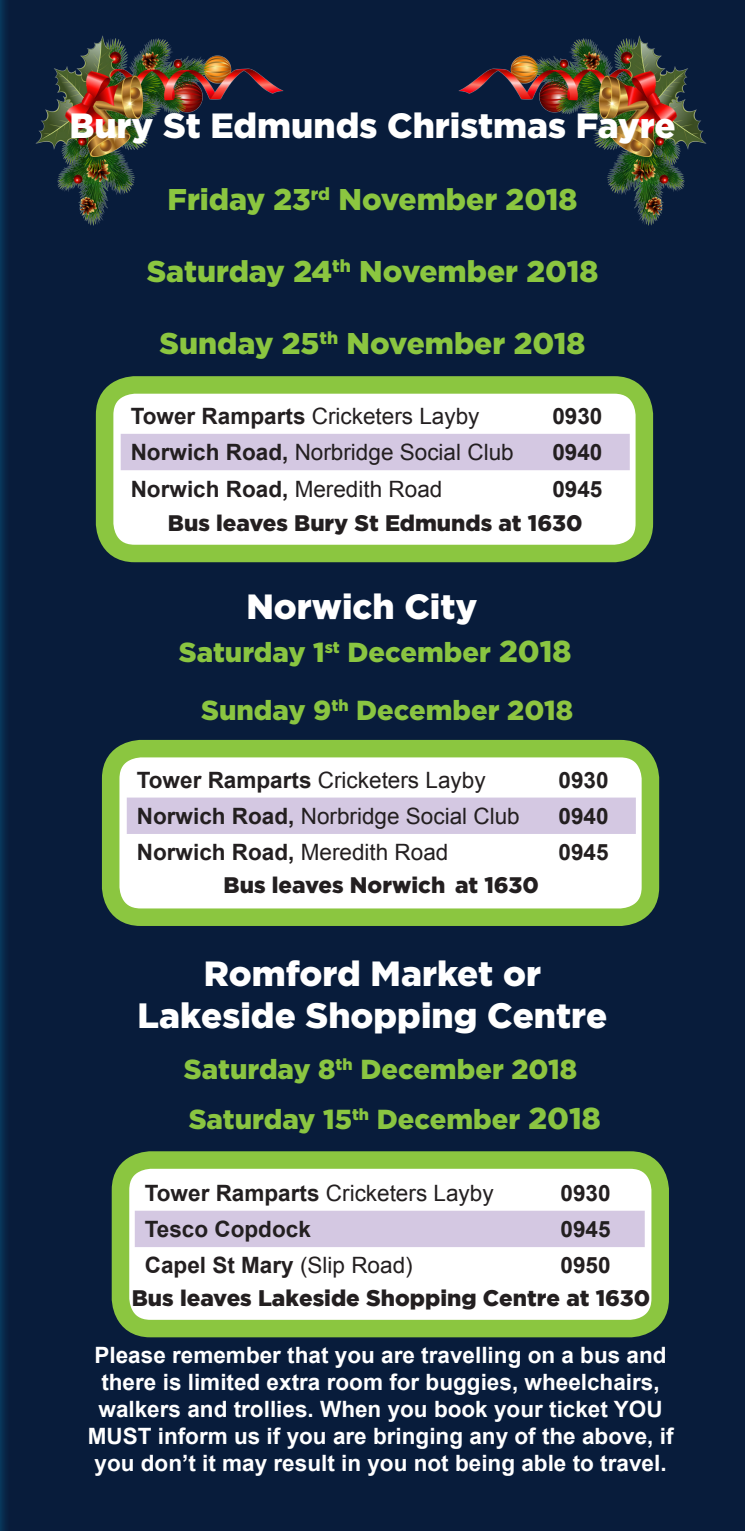
<style>
.page{position:relative;width:745px;height:1531px;background:#fff}
.page>*{position:absolute;margin:0;border:0;box-sizing:border-box;transform-origin:0 0}
.t1{font:900 35px "Gotham";color:#fff}
.t2{font:900 35px "Gotham";color:#fff}
.t3{font:900 30px "Gotham";color:#8bc640}
.t4{font:900 27.5px "Gotham";color:#8ac541}
.t5{font:700 22.5px/27px "Arial";color:#fff;text-align:center}
.t6{font:22.5px "Arial";color:#231f20}
.t7{font:700 22.5px "Arial";color:#231f20}
.t8{font:900 22.5px "Gotham";color:#231f20}
.t9{font:900 22.5px "Gotham";color:#231f20}
.s1{font-weight:700}
.s2{font-weight:400}
.s3{color:#8bc640}
.s4{font-size:30px}
.s5{color:#8fc540}
.s6{font-style:inherit}
</style>
<div class="page">
<div style="left:0;top:0;width:744px;height:1531px;background:#081c3b"></div>
<img style="left:458px;top:35px;width:248px;height:190px">
<img style="left:35px;top:35px;width:248px;height:190px">
<div style="left:111px;top:749px;width:539px;height:168px;background:#fff;border-radius:30px"></div>
<div style="left:102px;top:740px;width:556px;height:186px;border:18px solid #8bc640;border-radius:30px"></div>
<div style="left:127px;top:797px;width:508px;height:37px;background:#d4c8e2"></div>
<div style="left:105px;top:385px;width:539px;height:168px;background:#fff;border-radius:30px"></div>
<div style="left:96px;top:376px;width:556px;height:186px;border:18px solid #8bc640;border-radius:30px"></div>
<div style="left:121px;top:434px;width:508px;height:36px;background:#d4c8e2"></div>
<div style="left:120px;top:1160px;width:539px;height:168px;background:#fff;border-radius:30px"></div>
<div style="left:112px;top:1151px;width:556px;height:186px;border:18px solid #8bc640;border-radius:30px"></div>
<div style="left:135px;top:1210px;width:509px;height:37px;background:#d4c8e2"></div>
<p class="t1" style="left:69px;top:105px;width:607px">Bury St Edmunds Christmas Fayre</p>
<p class="t3" style="left:167px;top:182px;width:411px">Friday 23<sup>rd</sup> November 2018</p>
<p class="t3" style="left:147px;top:254px;width:453px">Saturday 24<sup>th</sup> November 2018</p>
<p class="t3" style="left:159px;top:326px;width:427px">Sunday 25<sup>th</sup> November 2018</p>
<p class="t6" style="left:131px;top:401px;width:350px"><span class="s1">Tower Ramparts</span> Cricketers Layby</p>
<p class="t7" style="left:552px;top:401px;width:52px">0930</p>
<p class="t6" style="left:131px;top:438px;width:384px"><span class="s1">Norwich Road,</span> Norbridge Social Club</p>
<p class="t7" style="left:552px;top:437px;width:52px">0940</p>
<p class="t7" style="left:131px;top:474px;width:313px">Norwich Road, <span class="s2">Meredith Road</span></p>
<p class="t7" style="left:552px;top:474px;width:52px">0945</p>
<p class="t8" style="left:168px;top:510px;width:416px">Bus leaves Bury St Edmunds at 1630</p>
<p class="t1" style="left:246px;top:586px;width:232px">Norwich City</p>
<p class="t4" style="left:179px;top:636px;width:394px">Saturday <span class="s3">1</span><sup>st</sup> December <span class="s4">2018</span></p>
<p class="t4" style="left:201px;top:694px;width:373px">Sunday 9<sup>th</sup> December <span class="s5">2018</span></p>
<p class="t6" style="left:137px;top:765px;width:350px"><span class="s1">Tower Ramparts</span> Cricketers Layby</p>
<p class="t7" style="left:558px;top:765px;width:52px">0930</p>
<p class="t6" style="left:137px;top:801px;width:384px"><span class="s1">Norwich Road,</span> Norbridge Social Club</p>
<p class="t7" style="left:558px;top:801px;width:52px">0940</p>
<p class="t7" style="left:137px;top:837px;width:313px">Norwich Road, <span class="s2">Meredith Road</span></p>
<p class="t7" style="left:558px;top:837px;width:52px">0945</p>
<p class="t8" style="left:223px;top:872px;width:316px">Bus leaves Norwich at 1630</p>
<p class="t1" style="left:204px;top:953px;width:338px">Romford Market or</p>
<p class="t2" style="left:137px;top:995px;width:471px">Lakeside Shopping Centre</p>
<p class="t4" style="left:184px;top:1054px;width:394px">Saturday 8<sup>th</sup> December <span class="s5">2018</span></p>
<p class="t4" style="left:188px;top:1103px;width:413px">Saturday <span class="s3">15</span><sup>th</sup> December <span class="s4">2018</span></p>
<p class="t6" style="left:145px;top:1178px;width:350px"><span class="s1">Tower Ramparts</span> Cricketers Layby</p>
<p class="t7" style="left:560px;top:1178px;width:52px">0930</p>
<p class="t7" style="left:145px;top:1214px;width:167px">Tesco Copdock</p>
<p class="t7" style="left:560px;top:1214px;width:52px">0945</p>
<p class="t7" style="left:145px;top:1250px;width:269px">Capel St Mary <span class="s2">(Slip Road)</span></p>
<p class="t7" style="left:560px;top:1250px;width:52px">0950</p>
<p class="t9" style="left:132px;top:1285px;width:519px"><span class="s6">Bus leaves</span> Lakeside Shopping Centre <span class="s6">at 1630</span></p>
<p class="t5" style="left:88px;top:1342px;width:587px">Please remember that you are travelling on a bus and there is limited extra room for buggies, wheelchairs, walkers and trollies. When you book your ticket YOU MUST inform us if you are bringing any of the above, if you don’t it may result in you not being able to travel.</p>
</div>
